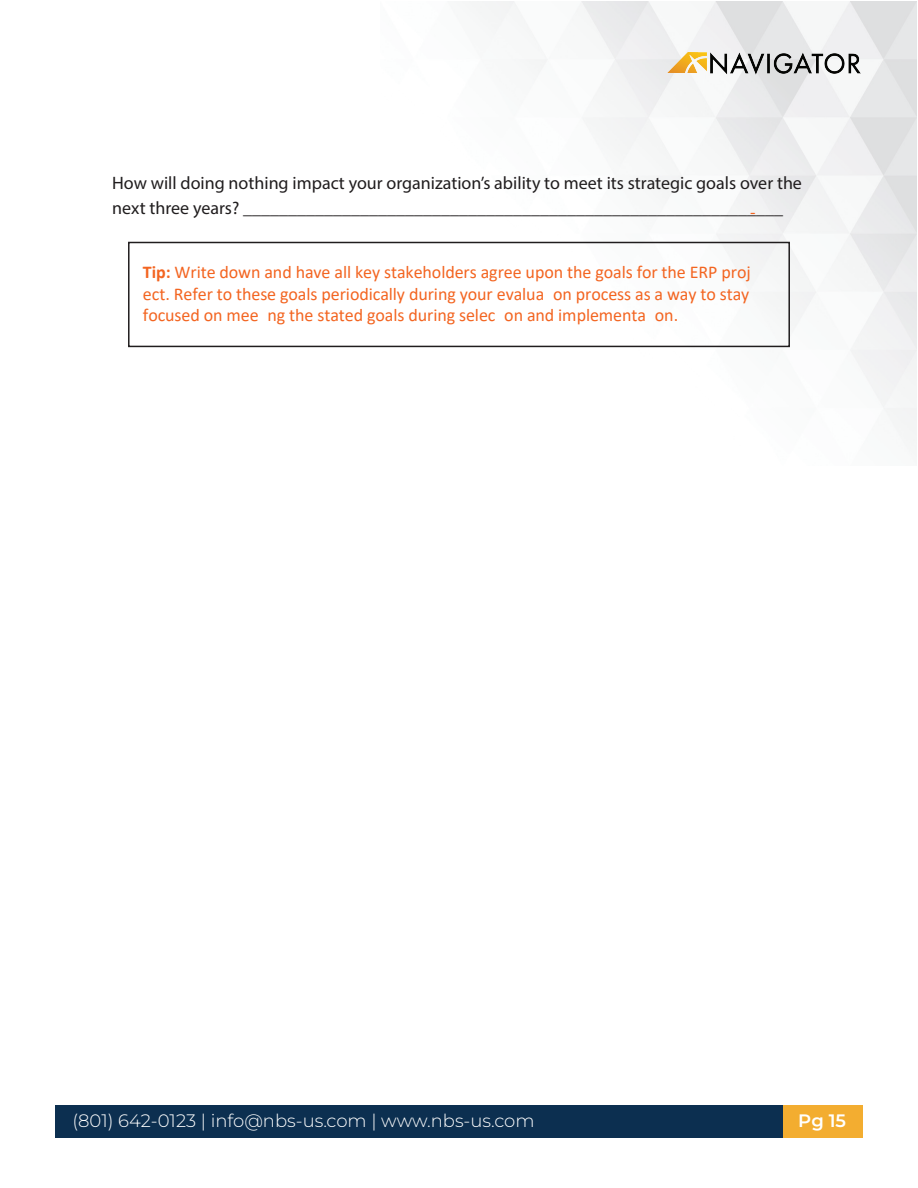
<style>
.page{position:relative;width:918px;height:1188px;background:#fff}
.page>*{position:absolute;margin:0;border:0;box-sizing:border-box;transform-origin:0 0}
.t1{font:18px/21.6px "Calibri";letter-spacing:-.005em;color:#f36521;text-align:justify}
.t2{font:18px/25.5px "Myriad Pro";color:#201d1e}
.t3{font:300 18px "Montserrat";color:#fff}
.t4{font:600 18px "Montserrat";color:#fff}
.s1{font-weight:700}
</style>
<div class="page">
<img style="left:380px;top:2px;width:536px;height:448px">
<div style="left:55px;top:1105px;width:728px;height:32px;background:#0c2f50"></div>
<div style="left:783px;top:1105px;width:80px;height:32px;background:#f3ad30"></div>
<div style="left:128px;top:242px;width:662px;height:105px;border:2px solid #201d1e"></div>
<img style="left:667px;top:52px;width:193px;height:23px">
<p class="t2" style="left:112px;top:169px;width:691px">How will doing nothing impact your organization’s ability to meet its strategic goals over the next three years? ____________________________________________________________</p>
<p class="t1" style="left:750px;top:201px;width:7px">-</p>
<p class="t1" style="left:143px;top:261px;width:609px"><span class="s1">Tip:</span> Write down and have all key stakeholders agree upon the goals for the ERP proj ect. Refer to these goals periodically during your evalua on process as a way to stay focused on mee ng the stated goals during selec on and implementa on.</p>
<p class="t3" style="left:72px;top:1109px;width:464px">(801) 642-0123 | info@nbs-us.com | www.nbs-us.com</p>
<p class="t4" style="left:798px;top:1109px;width:49px">Pg 15</p>
</div>
